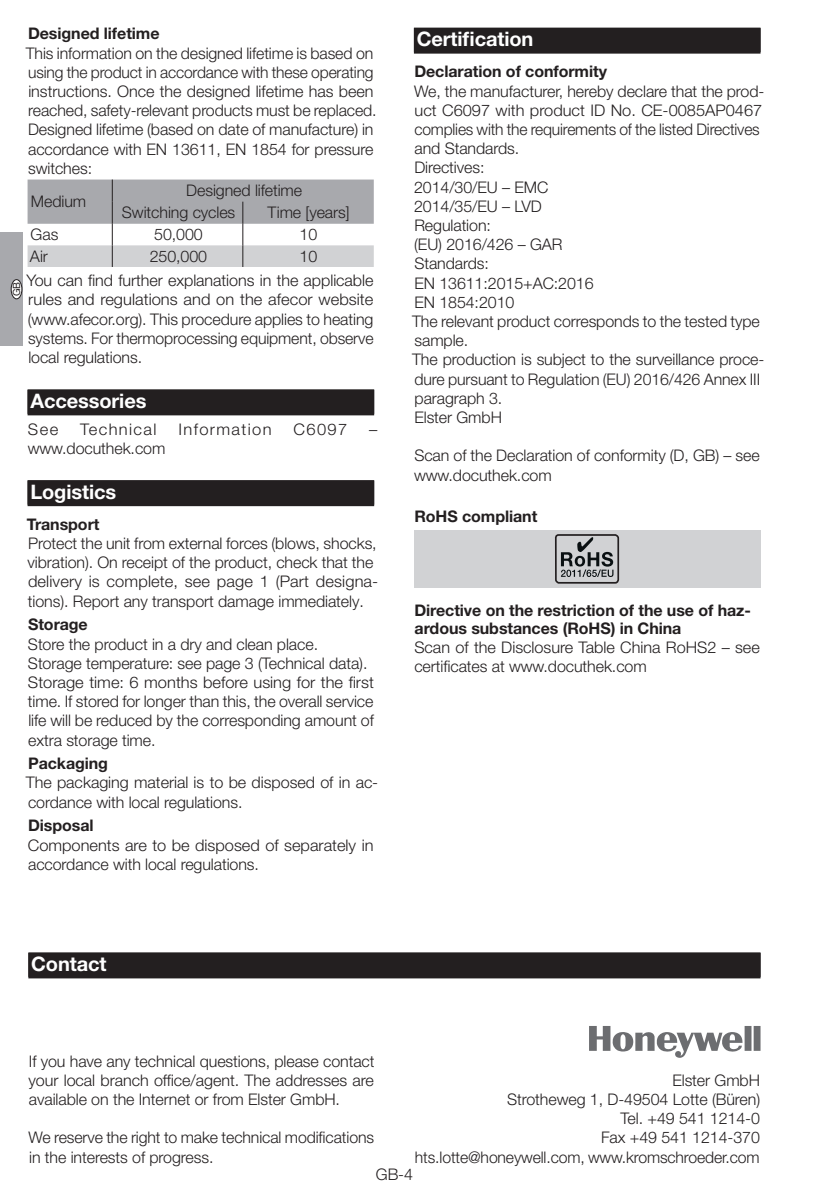
<style>
.page{position:relative;width:840px;height:1191px;background:#fff}
.page>*{position:absolute;margin:0;border:0;box-sizing:border-box;transform-origin:0 0}
.t1{font:700 20px "Helvetica Neue LT Pro";letter-spacing:-.005em;color:#fff}
.t2{font:300 16px/19.2px "Helvetica Neue LT Pro";letter-spacing:-.005em;color:#231f20}
.t3{font:700 16px/18px "Helvetica Neue LT Pro";letter-spacing:-.005em;color:#231f20}
.t4{font:300 16px "Helvetica Neue LT Pro";letter-spacing:.085em;color:#231f20}
.t5{font:10px "Helvetica Neue LT Pro";color:#231f20}
</style>
<div class="page">
<div style="left:0;top:232px;width:23px;height:114px;background:#a8a9ad"></div>
<div style="left:11px;top:280px;width:11px;height:19px;background:#fff;border-radius:50%"></div>
<div style="left:11px;top:279px;width:11px;height:20px;border:1px solid #231f20;border-radius:50%"></div>
<svg style="left:28px;top:952px;width:732px;height:26px"></svg>
<div style="left:28px;top:953px;width:732px;height:24px;background:#231f20"></div>
<svg style="left:589px;top:1026px;width:171px;height:32px"></svg>
<svg style="left:28px;top:389px;width:346px;height:26px"></svg>
<div style="left:28px;top:390px;width:346px;height:24px;background:#231f20"></div>
<div style="left:28px;top:480px;width:346px;height:26px;background:#231f20"></div>
<svg style="left:28px;top:179px;width:345px;height:88px"></svg>
<div style="left:413px;top:28px;width:347px;height:26px;background:#231f20"></div>
<div style="left:413px;top:530px;width:346px;height:57px;background:#d1d2d4"></div>
<svg style="left:555px;top:534px;width:63px;height:49px"></svg>
<p class="t3" style="left:28px;top:24px;width:133px">Designed lifetime</p>
<p class="t2" style="left:26px;top:43px;width:352px">This information on the designed lifetime is based on using the product in accordance with these operating instructions. Once the designed lifetime has been reached, safety-relevant products must be replaced.<br>Designed lifetime (based on date of manufacture) in accordance with EN 13611, EN 1854 for pressure switches:</p>
<p class="t2" style="left:31px;top:192px;width:57px">Medium</p>
<p class="t2" style="left:122px;top:179px;width:182px;line-height:22px;text-indent:64px">Designed lifetime<br>Switching cycles</p>
<p class="t2" style="left:267px;top:203px;width:83px">Time [years]</p>
<p class="t2" style="left:31px;top:225px;width:29px">Gas</p>
<p class="t2" style="left:154px;top:225px;width:50px">50,000</p>
<p class="t2" style="left:299px;top:225px;width:19px">10</p>
<p class="t2" style="left:30px;top:246px;width:19px">Air</p>
<p class="t2" style="left:150px;top:246px;width:59px">250,000</p>
<p class="t2" style="left:26px;top:244px;width:348px;line-height:24.2px;text-indent:273px">10<br>You can find further explanations in the applicable</p>
<p class="t2" style="left:28px;top:290px;width:347px;text-align:justify">rules and regulations and on the afecor website (www.afecor.org). This procedure applies to heating systems. For thermoprocessing equipment, observe local regulations.</p>
<p class="t1" style="left:30px;top:388px;width:117px">Accessories</p>
<p class="t2" style="left:28px;top:419px;width:32px">See</p>
<p class="t4" style="left:80px;top:419px;width:78px">Technical</p>
<p class="t4" style="left:178px;top:419px;width:95px">Information</p>
<p class="t2" style="left:293px;top:419px;width:55px">C6097</p>
<p class="t2" style="left:369px;top:419px;width:10px">–</p>
<p class="t2" style="left:28px;top:438px;width:139px">www.docuthek.com</p>
<p class="t1" style="left:30px;top:479px;width:87px">Logistics</p>
<p class="t3" style="left:27px;top:515px;width:74px">Transport</p>
<p class="t2" style="left:28px;top:533px;width:352px">Protect the unit from external forces (blows, shocks, vibration). On receipt of the product, check that the delivery is complete, see page 1 (Part designa&shy;tions). Report any transport damage immediately.</p>
<p class="t3" style="left:28px;top:615px;width:61px">Storage</p>
<p class="t2" style="left:28px;top:634px;width:347px">Store the product in a dry and clean place.<br>Storage temperature: see page 3 (Technical data).<br>Storage time: 6 months before using for the first time. If stored for longer than this, the overall service life will be reduced by the corresponding amount of extra storage time.</p>
<p class="t3" style="left:28px;top:754px;width:81px">Packaging</p>
<p class="t2" style="left:26px;top:773px;width:353px">The packaging material is to be disposed of in ac&shy;cordance with local regulations.</p>
<p class="t3" style="left:28px;top:816px;width:67px">Disposal</p>
<p class="t2" style="left:28px;top:835px;width:347px">Components are to be disposed of separately in accordance with local regulations.</p>
<p class="t5" style="left:11px;top:296px;width:16px;rotate:-90deg">GB</p>
<p class="t5" style="left:124px;top:296px;width:14px;rotate:-90deg">NL</p>
<p class="t5" style="left:181px;top:290px;width:4px;rotate:-90deg">I</p>
<p class="t1" style="left:31px;top:951px;width:77px">Contact</p>
<p class="t2" style="left:28px;top:1051px;width:347px;text-align:justify">If you have any technical questions, please contact your local branch office/agent. The addresses are available on the Internet or from Elster GmbH.</p>
<p class="t2" style="left:28px;top:1127px;width:347px">We reserve the right to make technical modifications in the interests of progress.</p>
<p class="t1" style="left:416px;top:27px;width:118px">Certification</p>
<p class="t3" style="left:414px;top:62px;width:194px">Declaration of conformity</p>
<p class="t2" style="left:412px;top:81px;width:353px">We, the manufacturer, hereby declare that the prod&shy;uct C6097 with product ID No. CE-0085AP0467 complies with the requirements of the listed Directives and Standards.<br>Directives:<br>2014/30/EU – EMC<br>2014/35/EU – LVD<br>Regulation:<br>(EU) 2016/426 – GAR<br>Standards:<br>EN 13611:2015+AC:2016<br>EN 1854:2010<br>The relevant product corresponds to the tested type sample.<br>The production is subject to the surveillance proce&shy;dure pursuant to Regulation (EU) 2016/426 Annex III paragraph 3.<br>Elster GmbH</p>
<p class="t2" style="left:414px;top:446px;width:347px">Scan of the Declaration of conformity (D, GB) – see www.docuthek.com</p>
<p class="t3" style="left:414px;top:507px;width:124px">RoHS compliant</p>
<p class="t3" style="left:414px;top:600px;width:338px">Directive on the restriction of the use of haz&shy;ardous substances (RoHS) in China</p>
<p class="t2" style="left:414px;top:637px;width:347px">Scan of the Disclosure Table China RoHS2 – see certificates at www.docuthek.com</p>
<p class="t2" style="left:415px;top:1070px;width:346px;text-align:right">Elster GmbH<br>Strotheweg 1, D-49504 Lotte (Büren)<br>Tel. +49 541 1214-0<br>Fax +49 541 1214-370<br>hts.lotte@honeywell.com, www.kromschroeder.com</p>
<p class="t2" style="left:375px;top:1164px;width:39px">GB-4</p>
</div>
